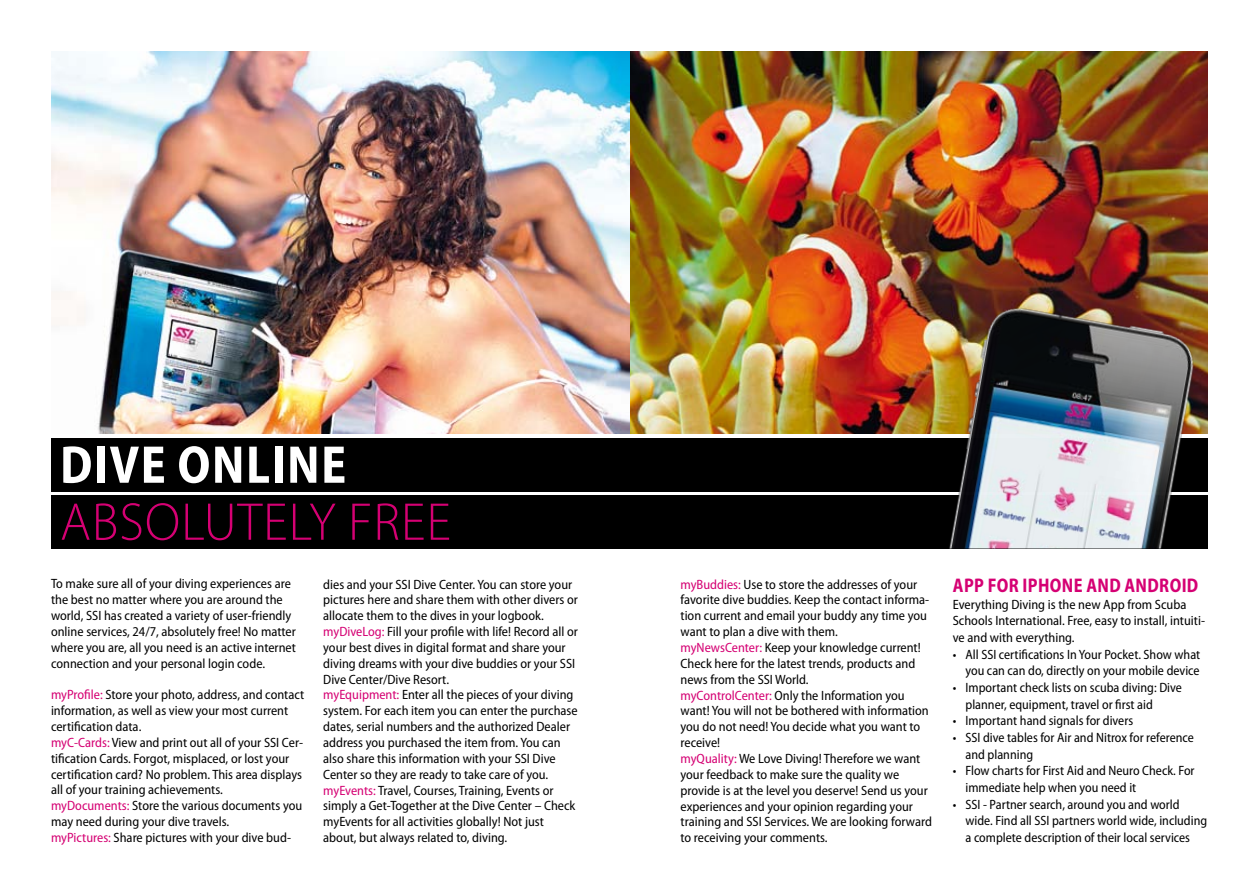
<style>
.page{position:relative;width:1259px;height:893px;background:#fff}
.page>*{position:absolute;margin:0;border:0;box-sizing:border-box;transform-origin:0 0}
.t1{font:300 53.55px "Myriad Pro";letter-spacing:.02em;color:#d50073}
.t2{font:700 semi-condensed 53.55px "Myriad Pro";color:#fff;scale:.95 1}
.t3{font:700 semi-condensed 19.8px "Myriad Pro";letter-spacing:.02em;color:#d50073;scale:.91 1}
.t4{font:semi-condensed 13.5px/15.9px "Myriad Pro";color:#000}
.s1{color:#d50073}
</style>
<div class="page">
<img style="left:629px;top:51px;width:579px;height:383px">
<div style="left:51px;top:438px;width:1157px;height:53px;background:#000"></div>
<div style="left:51px;top:495px;width:1157px;height:54px;background:#000"></div>
<img style="left:51px;top:51px;width:578px;height:383px">
<img style="left:927px;top:293px;width:281px;height:256px">
<h1 class="t2" style="left:60px;top:435px;width:189px">DIVE ONLINE</h1>
<h1 class="t1" style="left:60px;top:490px;width:115px">ABSOLUT</h1>
<h1 class="t1" style="left:263px;top:490px;width:189px">ELY FREE</h1>
<p class="t4" style="left:51px;top:576px;width:246px">To make sure all of your diving experiences are the best no matter where you are around the world, SSI has created a variety of user-friendly online services, 24/7, absolutely free! No matter where you are, all you need is an active internet connection and your personal login code.</p>
<p class="t4" style="left:51px;top:687px;width:255px"><span class="s1">myProfile:</span> Store your photo, address, and contact information, as well as view your most current certification data.<br><span class="s1">myC-Cards:</span> View and print out all of your SSI Cer&shy;tification Cards. Forgot, misplaced, or lost your certification card? No problem. This area displays all of your training achievements. <span class="s1">myDocuments:</span> Store the various documents you may need during your dive travels.<br><span class="s1">myPictures:</span> Share pictures with your dive bud-</p>
<p class="t4" style="left:323px;top:576px;width:256px">dies and your SSI Dive Center. You can store your pictures here and share them with other divers or allocate them to the dives in your logbook. <span class="s1">myDiveLog:</span> Fill your profile with life! Record all or your best dives in digital format and share your diving dreams with your dive buddies or your SSI Dive Center/Dive Resort.<br><span class="s1">myEquipment:</span> Enter all the pieces of your diving system. For each item you can enter the purchase dates, serial numbers and the authorized Dealer address you purchased the item from. You can also share this information with your SSI Dive Center so they are ready to take care of you. <span class="s1">myEvents:</span> Travel, Courses, Training, Events or simply a Get-Together at the Dive Center – Check myEvents for all activities globally! Not just about, but always related to, diving.</p>
<p class="t4" style="left:680px;top:576px;width:253px"><span class="s1">myBuddies:</span> Use to store the addresses of your favorite dive buddies. Keep the contact informa&shy;tion current and email your buddy any time you want to plan a dive with them.<br><span class="s1">myNewsCenter:</span> Keep your knowledge current!<br>Check here for the latest trends, products and news from the SSI World.<br><span class="s1">myControlCenter:</span> Only the Information you want! You will not be bothered with information you do not need! You decide what you want to receive!<br><span class="s1">myQuality:</span> We Love Diving! Therefore we want your feedback to make sure the quality we provide is at the level you deserve! Send us your experiences and your opinion regarding your training and SSI Services. We are looking forward to receiving your comments.</p>
<h2 class="t3" style="left:953px;top:574px;width:271px">APP FOR IPHONE AND ANDROID</h2>
<p class="t4" style="left:952px;top:596px;width:254px;line-height:16.6px">Everything Diving is the new App from Scuba<br>Schools International. Free, easy to install, intuiti&shy;ve and with everything.</p>
<p class="t4" style="left:952px;top:646px;width:249px;line-height:16.6px;text-align:right">• All SSI certifications In Your Pocket. Show what you can can do, directly on your mobile device</p>
<p class="t4" style="left:965px;top:679px;width:218px;line-height:16.6px;text-indent:-13px">• Important check lists on scuba diving: Dive planner, equipment, travel or first aid</p>
<p class="t4" style="left:952px;top:713px;width:182px">• Important hand signals for divers</p>
<p class="t4" style="left:965px;top:729px;width:230px;line-height:16.6px;text-indent:-13px">• SSI dive tables for Air and Nitrox for reference and planning</p>
<p class="t4" style="left:965px;top:763px;width:231px;line-height:16.6px;text-indent:-13px">• Flow charts for First Aid and Neuro Check. For immediate help when you need it</p>
<p class="t4" style="left:965px;top:796px;width:243px;line-height:16.6px;text-indent:-13px">• SSI - Partner search, around you and world wide. Find all SSI partners world wide, including a complete description of their local services</p>
</div>
